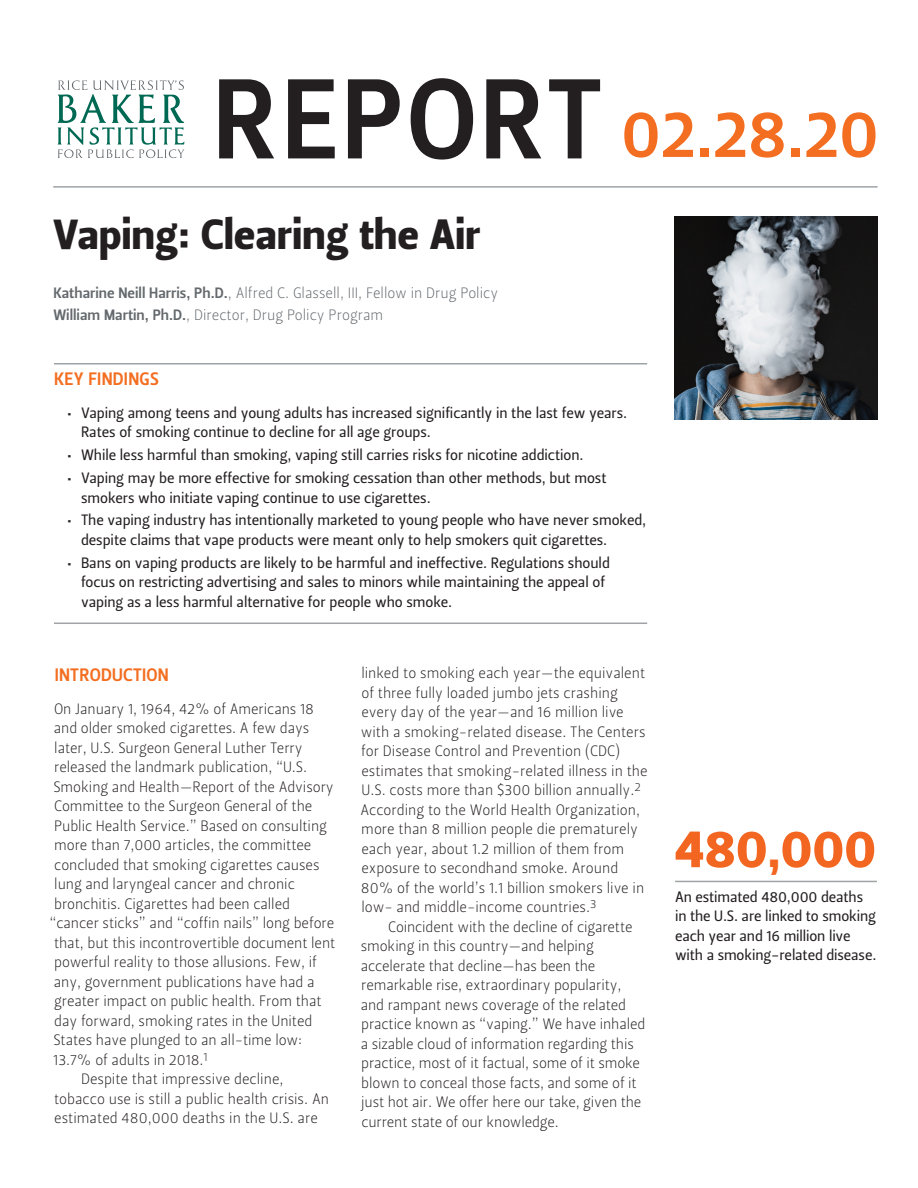
<style>
.page{position:relative;width:918px;height:1188px;background:#fff}
.page>*{position:absolute;margin:0;border:0;box-sizing:border-box;transform-origin:0 0}
.Body_text___Hanging{font:112.95px "Leitura Sans Grot 3";letter-spacing:.03em;color:#231f20}
.Body_text___Hanging-2{font:67.5px "Leitura Sans Grot 3";color:#f36e21}
.Paragraph_Style_2{font:54px "Leitura Sans Grot 4";letter-spacing:-.01em;color:#f36621}
.body_text{font:42px "Leitura Sans Grot 4";letter-spacing:.01em;color:#231f20}
.section_heading{font:18px "Leitura Sans Grot 3";letter-spacing:.015em;color:#f36e21}
.body_text-2{font:15px/19.5px "Leitura Sans Grot 1";letter-spacing:-.005em;color:#231f20}
.Paragraph_Style_2-2{font:15px/19.5px "Leitura Sans Grot 2";letter-spacing:-.005em;color:#231f20}
.body_text-3{font:15px "Leitura Sans Grot 1";color:#64696d}
.s1{font-family:"Leitura Sans Grot 3"}
.s2{font-size:49.5px}
</style>
<div class="page">
<img style="left:674px;top:216px;width:203px;height:203px">
<hr style="left:54px;top:363px;width:593px;height:1px;background:#9fa3a6">
<svg style="left:57px;top:80px;width:127px;height:78px"></svg>
<hr style="left:53px;top:186px;width:825px;height:2px;background:#9fa3a6">
<hr style="left:54px;top:623px;width:593px;height:1px;background:#9fa3a6">
<hr style="left:675px;top:881px;width:202px;height:1px;background:#9fa3a6">
<p class="Body_text___Hanging" style="left:213px;top:53px;width:391px">REPORT</p>
<p class="body_text" style="left:53px;top:210px;width:429px">Vaping: Clearing the Air</p>
<p class="body_text-3" style="left:53px;top:284px;width:446px"><span class="s1">Katharine Neill Harris, Ph.D.</span>, Alfred C. Glassell, III, Fellow in Drug Policy</p>
<p class="body_text-3" style="left:53px;top:306px;width:332px"><span class="s1">William Martin, Ph.D.</span>, Director, Drug Policy Program</p>
<p class="Body_text___Hanging-2" style="left:621px;top:94px;width:260px">02.28.20</p>
<p class="section_heading" style="left:54px;top:368px;width:106px">KEY FINDINGS</p>
<p class="Paragraph_Style_2-2" style="left:81px;top:403px;width:548px;text-indent:-14px">• Vaping among teens and young adults has increased significantly in the last few years.<br>Rates of smoking continue to decline for all age groups.</p>
<p class="Paragraph_Style_2-2" style="left:68px;top:445px;width:518px">• While less harmful than smoking, vaping still carries risks for nicotine addiction.</p>
<p class="Paragraph_Style_2-2" style="left:81px;top:468px;width:527px;text-indent:-14px">• Vaping may be more effective for smoking cessation than other methods, but most smokers who initiate vaping continue to use cigarettes.</p>
<p class="Paragraph_Style_2-2" style="left:81px;top:511px;width:567px;text-indent:-14px">• The vaping industry has intentionally marketed to young people who have never smoked, despite claims that vape products were meant only to help smokers quit cigarettes.</p>
<p class="Paragraph_Style_2-2" style="left:81px;top:553px;width:530px;text-indent:-14px">• Bans on vaping products are likely to be harmful and ineffective. Regulations should focus on restricting advertising and sales to minors while maintaining the appeal of vaping as a less harmful alternative for people who smoke.</p>
<p class="section_heading" style="left:55px;top:664px;width:116px">INTRODUCTION</p>
<p class="body_text-2" style="left:54px;top:699px;width:261px">On January 1, 1964, 42% of Americans 18</p>
<p class="body_text-2" style="left:54px;top:718px;width:257px">and older smoked cigarettes. A few days</p>
<p class="body_text-2" style="left:54px;top:738px;width:250px">later, U.S. Surgeon General Luther Terry</p>
<p class="body_text-2" style="left:54px;top:757px;width:255px">released the landmark publication, “U.S.</p>
<p class="body_text-2" style="left:53px;top:777px;width:282px">Smoking and Health—Report of the Advisory</p>
<p class="body_text-2" style="left:54px;top:796px;width:260px">Committee to the Surgeon General of the</p>
<p class="body_text-2" style="left:54px;top:816px;width:274px">Public Health Service.” Based on consulting</p>
<p class="body_text-2" style="left:54px;top:835px;width:259px">more than 7,000 articles, the committee</p>
<p class="body_text-2" style="left:54px;top:855px;width:267px">concluded that smoking cigarettes causes</p>
<p class="body_text-2" style="left:54px;top:874px;width:242px">lung and laryngeal cancer and chronic</p>
<p class="body_text-2" style="left:54px;top:894px;width:237px">bronchitis. Cigarettes had been called</p>
<p class="body_text-2" style="left:49px;top:913px;width:286px">“cancer sticks” and “coffin nails” long before</p>
<p class="body_text-2" style="left:54px;top:933px;width:283px">that, but this incontrovertible document lent</p>
<p class="body_text-2" style="left:54px;top:952px;width:264px">powerful reality to those allusions. Few, if</p>
<p class="body_text-2" style="left:54px;top:972px;width:262px">any, government publications have had a</p>
<p class="body_text-2" style="left:54px;top:991px;width:269px">greater impact on public health. From that</p>
<p class="body_text-2" style="left:54px;top:1011px;width:260px">day forward, smoking rates in the United</p>
<p class="body_text-2" style="left:53px;top:1030px;width:250px">States have plunged to an all-time low:</p>
<p class="body_text-2" style="left:53px;top:1050px;width:156px">13.7% of adults in 2018.<sup>1</sup></p>
<p class="body_text-2" style="left:54px;top:1069px;width:277px;text-indent:27px">Despite that impressive decline, tobacco use is still a public health crisis. An estimated 480,000 deaths in the U.S. are</p>
<p class="body_text-2" style="left:360px;top:664px;width:289px">linked to smoking each year—the equivalent of three fully loaded jumbo jets crashing every day of the year—and 16 million live with a smoking-related disease. The Centers for Disease Control and Prevention (CDC) estimates that smoking-related illness in the U.S. costs more than $300 billion annually.<sup>2<br></sup>According to the World Health Organization, more than 8 million people die prematurely each year, about 1.2 million of them from exposure to secondhand smoke. Around 80% of the world’s 1.1 billion smokers live in low- and middle-income countries.<sup>3</sup></p>
<p class="body_text-2" style="left:361px;top:917px;width:286px;text-indent:27px">Coincident with the decline of cigarette smoking in this country—and helping accelerate that decline—has been the remarkable rise, extraordinary popularity, and rampant news coverage of the related practice known as “vaping.” We have inhaled a sizable cloud of information regarding this practice, most of it factual, some of it smoke blown to conceal those facts, and some of it just hot air. We offer here our take, given the current state of our knowledge.</p>
<p class="Paragraph_Style_2" style="left:675px;top:817px;width:203px">480<span class="s2">,</span>000</p>
<p class="Paragraph_Style_2-2" style="left:675px;top:887px;width:203px">An estimated 480,000 deaths in the U.S. are linked to smoking each year and 16 million live with a smoking-related disease.</p>
</div>
